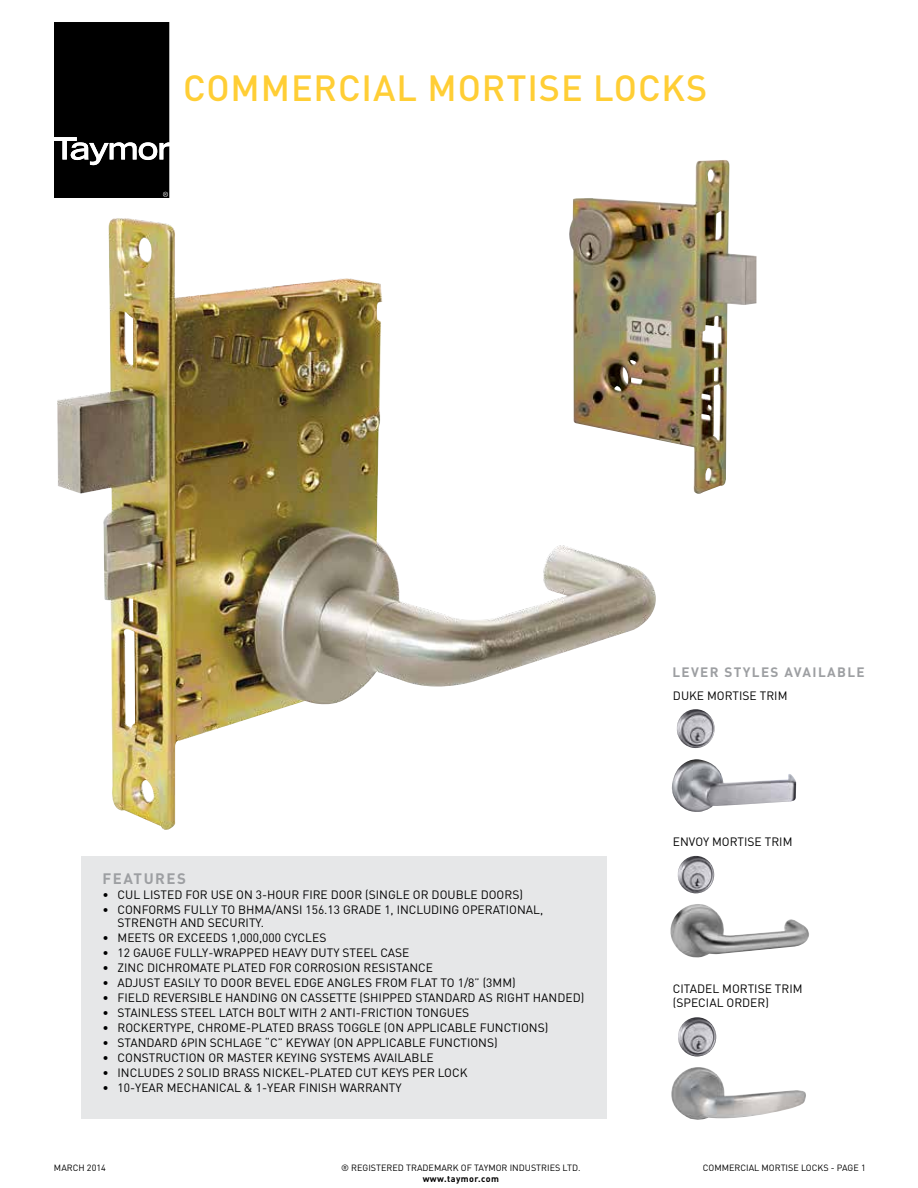
<style>
.page{position:relative;width:918px;height:1188px;background:#fff}
.page>*{position:absolute;margin:0;border:0;box-sizing:border-box;transform-origin:0 0}
.t1{font:500 36px "DIN";letter-spacing:.025em;color:#ffce35}
.t2{font:700 15px "DIN";letter-spacing:.1em;color:#9d9fa2}
.t3{font:700 13.5px "DIN";letter-spacing:.1em;color:#9d9fa2}
.t4{font:12px/13.5px "DIN";color:#000}
.t5{font:9px "DIN";color:#000}
.t6{font:700 9px "DIN";letter-spacing:.05em;color:#000}
</style>
<div class="page">
<div style="left:54px;top:22px;width:115px;height:176px;background:#000"></div>
<div style="left:81px;top:856px;width:525px;height:263px;background:#e6e7e8"></div>
<img style="left:57px;top:218px;width:599px;height:612px">
<img style="left:670px;top:904px;width:139px;height:54px">
<img style="left:678px;top:856px;width:36px;height:37px">
<img style="left:671px;top:759px;width:126px;height:53px">
<img style="left:677px;top:709px;width:38px;height:39px">
<img style="left:671px;top:1067px;width:135px;height:53px">
<img style="left:678px;top:1017px;width:38px;height:39px">
<img style="left:568px;top:160px;width:188px;height:334px">
<h1 class="t1" style="left:183px;top:65px;width:432px">COMMERCIAL MORTISE LOC</h1>
<h1 class="t1" style="left:662px;top:65px;width:44px">KS</h1>
<p class="t3" style="left:672px;top:663px;width:194px">LEVER STYLES AVAILABLE</p>
<p class="t4" style="left:673px;top:688px;width:24px">DUKEMORTISETRIM</p>
<p class="t2" style="left:103px;top:869px;width:85px">FEATURES</p>
<p class="t4" style="left:103px;top:888px;width:422px">• CUL LISTED FOR USE ON 3-HOU R FIRE DOOR (SINGLE OR DOU BLE DOORS)</p>
<p class="t4" style="left:103px;top:903px;width:141px">• CONFORMS FULLY TO BHM</p>
<p class="t4" style="left:264px;top:903px;width:25px">A/ANSI</p>
<p class="t4" style="left:306px;top:903px;width:239px">156.13 GRADE 1, INCLUDING OPERATIONAL,</p>
<p class="t4" style="left:118px;top:916px;width:148px">STRENGTH AND SECU RITY.</p>
<p class="t4" style="left:103px;top:931px;width:225px">• M EETS OR EXCEEDS 1,000,000 CYCLES</p>
<p class="t4" style="left:103px;top:946px;width:35px">• 12 GAU</p>
<p class="t4" style="left:156px;top:946px;width:23px">GE FULL</p>
<p class="t4" style="left:202px;top:946px;width:176px">Y-WRAPPED H EAVY DUTY STEELCA</p>
<p class="t4" style="left:395px;top:946px;width:16px">SE</p>
<p class="t4" style="left:103px;top:961px;width:125px">• ZINC DICHROMATE PLA</p>
<p class="t4" style="left:244px;top:961px;width:190px">TED FOR CORROSION RESISTANCE</p>
<p class="t4" style="left:103px;top:976px;width:415px">• ADJUST EASILY TO DOOR BEVEL EDGE ANGLES FROM FLAT TO 1/8” (3MM)</p>
<p class="t4" style="left:103px;top:991px;width:483px">• FIELD REVERSIBLE HANDING ON CASSETTE (SHIPPED STANDARD AS RIGHT HANDED)</p>
<p class="t4" style="left:103px;top:1006px;width:368px">• STAINLESS STEEL LATCH BOLT WITH 2 ANTI-FRICTION TONGU ES</p>
<p class="t4" style="left:103px;top:1021px;width:447px">• ROCKERTYPE, CHROME-PLATED B RASS TOGGLE (ON APPLICABLE FU NCTIONS)</p>
<p class="t4" style="left:103px;top:1036px;width:397px">• STANDARD 6PIN SCHLAGE “C” KEYWAY (ON APPLICABLE FU NCTIONS)</p>
<p class="t4" style="left:103px;top:1051px;width:333px">• CONSTRU CTION OR MASTER KEYING SYSTEMS AVAILABLE</p>
<p class="t4" style="left:103px;top:1066px;width:366px">• I NCLU DES 2 SOLID BRASS N ICKEL-PLATED CUT KEYS PER LOCK</p>
<p class="t4" style="left:103px;top:1081px;width:301px">• 10-YEAR M ECHANICAL &amp; 1-YEAR FINISH WARRANTY</p>
<p class="t4" style="left:673px;top:835px;width:8px">ENVOYMORTISETRIM</p>
<p class="t4" style="left:673px;top:982px;width:54px">CITADEL MORTISETRIM (SPECI</p>
<p class="t4" style="left:709px;top:995px;width:23px">AL ORDER</p>
<p class="t4" style="left:765px;top:995px;width:5px">)</p>
<p class="t5" style="left:54px;top:1163px;width:53px">MARCH 2014</p>
<p class="t5" style="left:703px;top:1163px;width:164px">COMMERCIAL MORTISE LOCKS - PAGE 1</p>
<p class="t5" style="left:341px;top:1163px;width:241px">® REGISTERED TRADEMARK OF TAYMOR INDUSTRIES LTD.</p>
<p class="t6" style="left:423px;top:1173px;width:78px">www.taymor.com</p>
</div>
